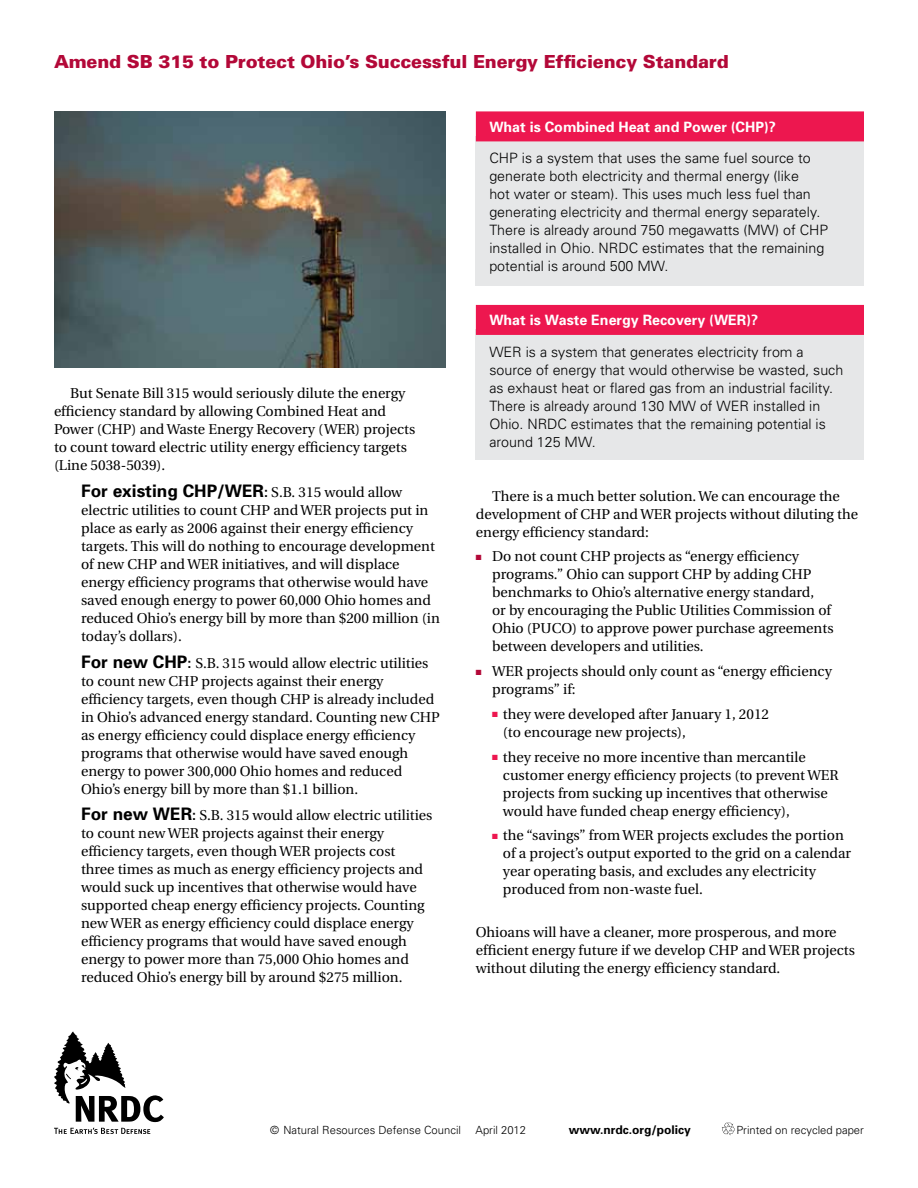
<style>
.page{position:relative;width:918px;height:1188px;background:#fff}
.page>*{position:absolute;margin:0;border:0;box-sizing:border-box;transform-origin:0 0}
.t1{font:900 18px "Univers";letter-spacing:-.01em;color:#b30838}
.t2{font:700 17.25px "Univers";color:#000}
.t3{font:14.25px/18px "Utopia";color:#000}
.t4{font:300 14.25px/18px "Univers";color:#000}
.t5{font:700 14.25px "Univers";color:#fff}
.t6{font:700 12px "Univers";color:#000}
.t7{font:300 11.25px "Univers";color:#000}
.s1{font-size:14.25px}
.s2{font-family:"Utopia";font-weight:400;font-size:14.25px}
.s3{font-family:"Univers";font-weight:700;font-size:17.25px}
.s4{font-family:"Univers";font-weight:700}
.s5{color:#b30838}
.s6{color:#ed174f}
</style>
<div class="page">
<div style="left:476px;top:136px;width:388px;height:150px;background:#e6e7e8"></div>
<div style="left:476px;top:329px;width:388px;height:131px;background:#e6e7e8"></div>
<svg style="left:722px;top:1123px;width:13px;height:12px"></svg>
<svg style="left:54px;top:1031px;width:110px;height:91px"></svg>
<svg style="left:54px;top:1128px;width:96px;height:6px"></svg>
<div style="left:476px;top:111px;width:388px;height:30px;background:#ed174f"></div>
<div style="left:476px;top:305px;width:388px;height:30px;background:#ed174f"></div>
<img style="left:54px;top:111px;width:391px;height:256px">
<p class="t1" style="left:54px;top:51px;width:676px">Amend SB 315 to Protect Ohio’s Successful Energy Efficiency Standard</p>
<p class="t3" style="left:54px;top:385px;width:363px;text-indent:16px">But Senate Bill 315 would seriously dilute the energy efficiency standard by allowing Combined Heat and Power (CHP) and Waste Energy Recovery (WER) projects to count toward electric utility energy efficiency targets (Line 5038-5039).</p>
<p class="t2" style="left:81px;top:480px;width:322px">For existing CHP/WER<span class="s1">:</span> <span class="s2">S.B. 315 would allow</span></p>
<p class="t3" style="left:81px;top:502px;width:360px">electric utilities to count CHP and WER projects put in place as early as 2006 against their energy efficiency targets. This will do nothing to encourage development of new CHP and WER initiatives, and will displace energy efficiency programs that otherwise would have saved enough energy to power 60,000 Ohio homes and reduced Ohio’s energy bill by more than $200 million (in today’s dollars).</p>
<p class="t3" style="left:81px;top:654px;width:360px"><span class="s3">For new CHP</span><span class="s4">:</span> S.B. 315 would allow electric utilities to count new CHP projects against their energy efficiency targets, even though CHP is already included in Ohio’s advanced energy standard. Counting new CHP as energy efficiency could displace energy efficiency programs that otherwise would have saved enough energy to power 300,000 Ohio homes and reduced Ohio’s energy bill by more than $1.1 billion.</p>
<p class="t3" style="left:81px;top:807px;width:353px"><span class="s3">For new WER</span><span class="s4">:</span> S.B. 315 would allow electric utilities to count new WER projects against their energy efficiency targets, even though WER projects cost three times as much as energy efficiency projects and would suck up incentives that otherwise would have supported cheap energy efficiency projects. Counting new WER as energy efficiency could displace energy efficiency programs that would have saved enough energy to power more than 75,000 Ohio homes and reduced Ohio’s energy bill by around $275 million.</p>
<p class="t5" style="left:489px;top:117px;width:288px">What is Combined Heat and Power (CHP)?</p>
<p class="t4" style="left:489px;top:149px;width:340px">CHP is a system that uses the same fuel source to generate both electricity and thermal energy (like<br>hot water or steam). This uses much less fuel than generating electricity and thermal energy separately.<br>There is already around 750 megawatts (MW) of CHP installed in Ohio. NRDC estimates that the remaining potential is around 500 MW.</p>
<p class="t5" style="left:489px;top:311px;width:270px">What is Waste Energy Recovery (WER)?</p>
<p class="t4" style="left:489px;top:342px;width:355px">WER is a system that generates electricity from a source of energy that would otherwise be wasted, such as exhaust heat or flared gas from an industrial facility.<br>There is already around 130 MW of WER installed in Ohio. NRDC estimates that the remaining potential is around 125 MW.</p>
<p class="t3" style="left:476px;top:487px;width:384px;text-indent:16px">There is a much better solution. We can encourage the development of CHP and WER projects without diluting the energy efficiency standard:</p>
<p class="t3" style="left:492px;top:548px;width:343px;text-indent:-16px"><span class="s5">■</span> Do not count CHP projects as “energy efficiency programs.” Ohio can support CHP by adding CHP benchmarks to Ohio’s alternative energy standard,<br>or by encouraging the Public Utilities Commission of Ohio (PUCO) to approve power purchase agreements between developers and utilities.</p>
<p class="t3" style="left:492px;top:663px;width:341px;text-indent:-16px"><span class="s5">■</span> WER projects should only count as “energy efficiency programs” if:</p>
<p class="t3" style="left:503px;top:705px;width:268px;text-indent:-11px"><span class="s6">■</span> they were developed after January 1, 2012 (to encourage new projects),</p>
<p class="t3" style="left:503px;top:748px;width:337px;text-indent:-11px"><span class="s6">■</span> they receive no more incentive than mercantile customer energy efficiency projects (to prevent WER projects from sucking up incentives that otherwise would have funded cheap energy efficiency),</p>
<p class="t3" style="left:503px;top:827px;width:350px;text-indent:-11px"><span class="s6">■</span> the “savings” from WER projects excludes the portion of a project’s output exported to the grid on a calendar year operating basis, and excludes any electricity produced from non-waste fuel.</p>
<p class="t3" style="left:476px;top:924px;width:381px">Ohioans will have a cleaner, more prosperous, and more efficient energy future if we develop CHP and WER projects without diluting the energy efficiency standard.</p>
<p class="t7" style="left:270px;top:1123px;width:193px">© Natural Resources Defense Council</p>
<p class="t7" style="left:476px;top:1123px;width:52px">April 2012</p>
<p class="t6" style="left:569px;top:1122px;width:124px">www.nrdc.org/policy</p>
<p class="t7" style="left:736px;top:1123px;width:129px">Printed on recycled paper</p>
</div>
